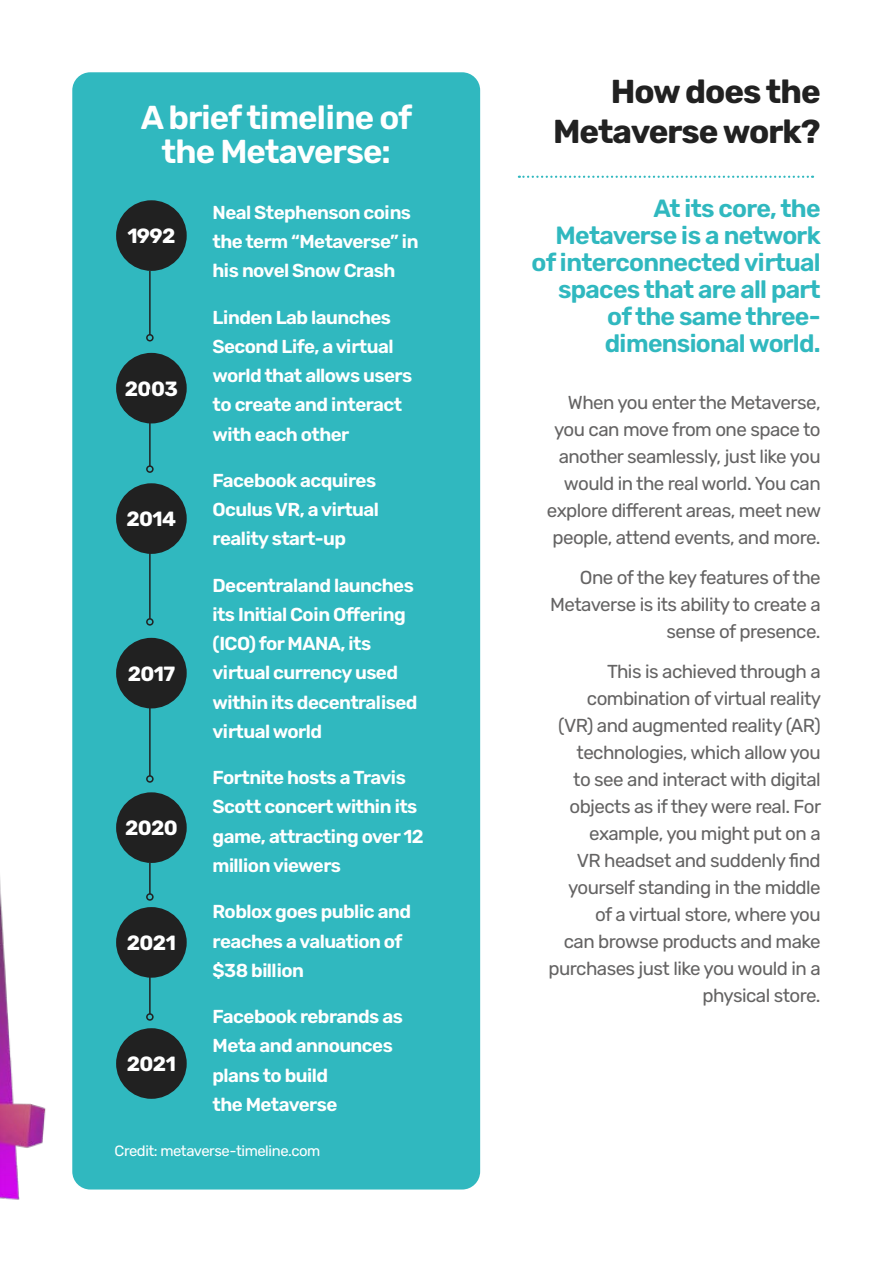
<style>
.page{position:relative;width:893px;height:1263px;background:#fff}
.page>*{position:absolute;margin:0;border:0;box-sizing:border-box;transform-origin:0 0}
.t1{font:300 33.15px/33.2px "Rubik";letter-spacing:-.03em;color:#fff;text-align:center}
.t2{font:700 33.15px/39.5px "Rubik";letter-spacing:-.03em;color:#212121;text-align:right}
.t3{font:300 24.9px/27px "Rubik";letter-spacing:-.03em;color:#30b8bf;text-align:right}
.t4{font:700 20.55px "Rubik";letter-spacing:-.03em;color:#fff}
.t5{font:18.75px/27px "Rubik";letter-spacing:-.03em;color:#646363;text-align:right}
.t6{font:300 18.75px/29.2px "Rubik";letter-spacing:-.03em;color:#fff}
.t7{font:14.85px "Rubik";letter-spacing:-.03em;color:#fff}
</style>
<div class="page">
<img style="left:0;top:878px;width:46px;height:322px">
<svg style="left:519px;top:176px;width:294px;height:2px"></svg>
<div style="left:72px;top:72px;width:408px;height:1117px;background:#30b8bf;border-radius:18px"></div>
<div style="left:116px;top:200px;width:71px;height:71px;background:#212121;border-radius:50%"></div>
<div style="left:116px;top:483px;width:71px;height:71px;background:#212121;border-radius:50%"></div>
<div style="left:116px;top:638px;width:71px;height:70px;background:#212121;border-radius:50%"></div>
<div style="left:116px;top:792px;width:71px;height:71px;background:#212121;border-radius:50%"></div>
<div style="left:116px;top:907px;width:71px;height:71px;background:#212121;border-radius:50%"></div>
<div style="left:116px;top:1028px;width:71px;height:71px;background:#212121;border-radius:50%"></div>
<div style="left:116px;top:353px;width:71px;height:70px;background:#212121;border-radius:50%"></div>
<hr style="left:149px;top:271px;width:2px;height:64px;background:#212121">
<div style="left:146px;top:334px;width:8px;height:7px;border:2px solid #212121;border-radius:50%"></div>
<hr style="left:149px;top:389px;width:2px;height:77px;background:#212121">
<div style="left:146px;top:465px;width:8px;height:8px;border:2px solid #212121;border-radius:50%"></div>
<hr style="left:149px;top:548px;width:2px;height:71px;background:#212121">
<div style="left:146px;top:618px;width:8px;height:8px;border:2px solid #212121;border-radius:50%"></div>
<hr style="left:149px;top:681px;width:2px;height:95px;background:#212121">
<div style="left:146px;top:775px;width:8px;height:8px;border:2px solid #212121;border-radius:50%"></div>
<hr style="left:149px;top:863px;width:2px;height:31px;background:#212121">
<div style="left:146px;top:893px;width:8px;height:8px;border:2px solid #212121;border-radius:50%"></div>
<hr style="left:149px;top:973px;width:2px;height:41px;background:#212121">
<div style="left:146px;top:1013px;width:8px;height:8px;border:2px solid #212121;border-radius:50%"></div>
<h1 class="t1" style="left:141px;top:102px;width:273px">A brief timeline of the Metaverse:</h1>
<p class="t4" style="left:127px;top:225px;width:50px">1992</p>
<p class="t4" style="left:125px;top:377px;width:54px">2003</p>
<p class="t4" style="left:127px;top:507px;width:51px">2014</p>
<p class="t4" style="left:128px;top:662px;width:49px">2017</p>
<p class="t4" style="left:125px;top:817px;width:54px">2020</p>
<p class="t4" style="left:127px;top:931px;width:51px">2021</p>
<p class="t4" style="left:127px;top:1052px;width:51px">2021</p>
<p class="t6" style="left:213px;top:198px;width:208px">Neal Stephenson coins the term “Metaverse” in his novel Snow Crash</p>
<p class="t6" style="left:213px;top:303px;width:201px">Linden Lab launches<br>Second Life, a virtual world that allows users to create and interact with each other</p>
<p class="t6" style="left:213px;top:466px;width:168px">Facebook acquires<br>Oculus VR, a virtual reality start-up</p>
<p class="t6" style="left:213px;top:571px;width:206px">Decentraland launches its Initial Coin Offering (ICO) for MANA, its virtual currency used within its decentralised virtual world</p>
<p class="t6" style="left:213px;top:763px;width:213px">Fortnite hosts a Travis<br>Scott concert within its game, attracting over 12 million viewers</p>
<p class="t6" style="left:213px;top:898px;width:200px">Roblox goes public and reaches a valuation of $38 billion</p>
<p class="t6" style="left:213px;top:1002px;width:192px">Facebook rebrands as<br>Meta and announces plans to build<br>the Metaverse</p>
<p class="t7" style="left:115px;top:1142px;width:207px">Credit: metaverse-timeline.com</p>
<h1 class="t2" style="left:553px;top:73px;width:269px">How does the<br>Metaverse work?</h1>
<h2 class="t3" style="left:532px;top:196px;width:291px">At its core, the<br>Metaverse is a network of interconnected virtual spaces that are all part of the same three&shy;dimensional world.</h2>
<p class="t5" style="left:547px;top:390px;width:276px">When you enter the Metaverse, you can move from one space to another seamlessly, just like you would in the real world. You can explore different areas, meet new people, attend events, and more.</p>
<p class="t5" style="left:550px;top:565px;width:272px">One of the key features of the<br>Metaverse is its ability to create a sense of presence.</p>
<p class="t5" style="left:548px;top:658px;width:274px">This is achieved through a combination of virtual reality (VR) and augmented reality (AR) technologies, which allow you<br>to see and interact with digital objects as if they were real. For example, you might put on a<br>VR headset and suddenly find yourself standing in the middle of a virtual store, where you<br>can browse products and make purchases just like you would in a physical store.</p>
</div>
